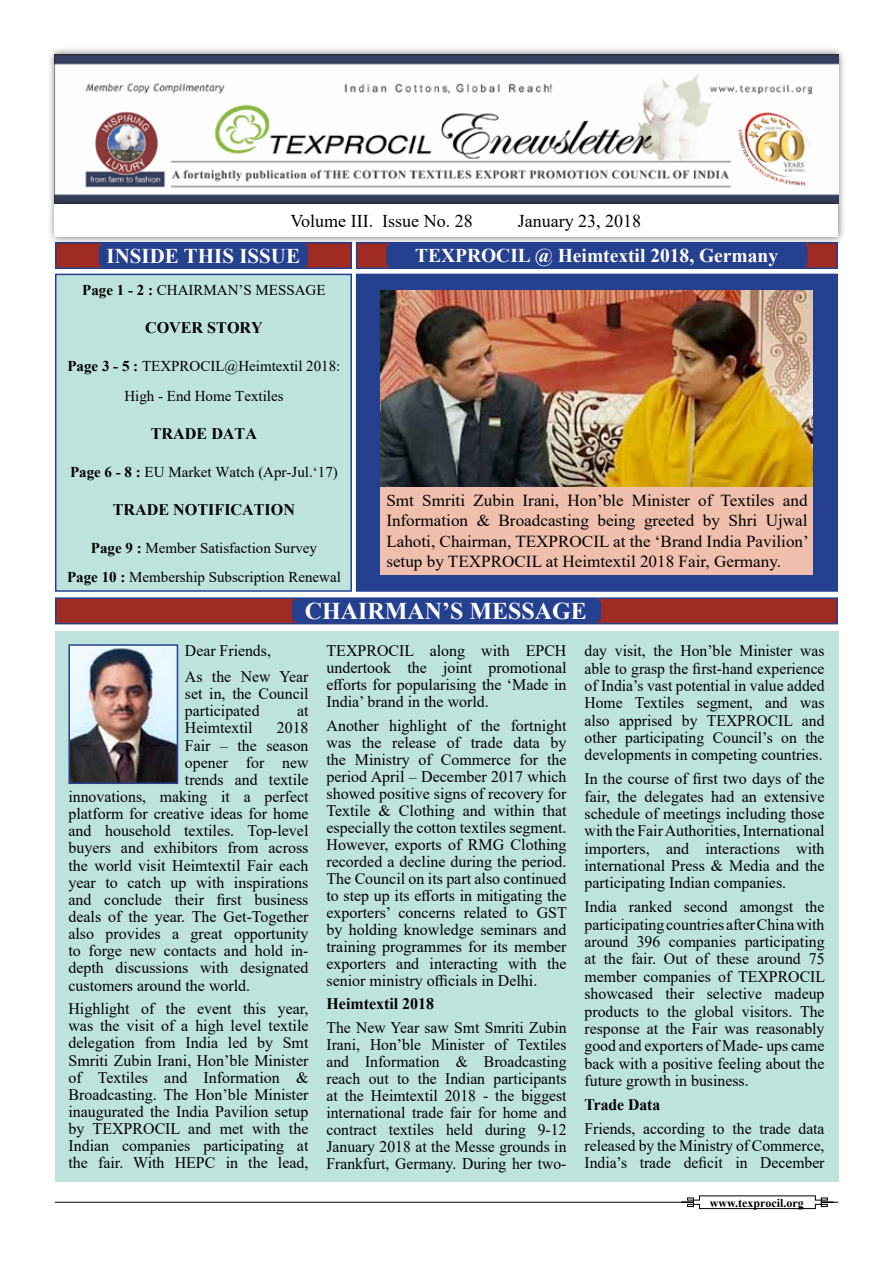
<style>
.page{position:relative;width:893px;height:1263px;background:#fff}
.page>*{position:absolute;margin:0;border:0;box-sizing:border-box;transform-origin:0 0}
.t1{font:700 24px "Times New Roman";color:#fff}
.t2{font:700 21px "Times New Roman";color:#fff}
.t3{font:700 19.5px "Times New Roman";color:#fff}
.t4{font:18px "Times New Roman";color:#000}
.t5{font:16.8px/20.7px "Times New Roman";color:#000;text-align:justify}
.t6{font:16.2px/17px "Times New Roman";color:#000;text-align:justify}
.t7{font:700 16.2px "Times New Roman";color:#000}
.t8{font:15px/29.4px "Times New Roman";color:#000;text-align:center}
.t9{font:700 12px "Times New Roman";color:#000}
.s1{font-weight:700}
</style>
<div class="page">
<hr style="left:55px;top:1202px;width:783px;height:1px;background:#000">
<svg style="left:681px;top:1195px;width:153px;height:14px"></svg>
<div style="left:356px;top:274px;width:482px;height:318px;background:#25408f;border:2px solid #25408f"></div>
<div style="left:356px;top:242px;width:482px;height:27px;background:#a02b22;border:2px solid #25408f"></div>
<div style="left:55px;top:242px;width:297px;height:27px;background:#a02b22;border:2px solid #25408f"></div>
<div style="left:55px;top:597px;width:783px;height:27px;background:#a02b22;border:2px solid #25408f"></div>
<div style="left:55px;top:274px;width:297px;height:318px;background:#bde3dc;border:2px solid #25408f"></div>
<div style="left:55px;top:631px;width:783px;height:551px;background:#bde3dc"></div>
<div style="left:47px;top:46px;width:799px;height:166px;background:#000;opacity:.6"></div>
<img style="left:55px;top:54px;width:783px;height:142px">
<div style="left:47px;top:196px;width:799px;height:49px;background:#000;opacity:.6"></div>
<div style="left:55px;top:204px;width:783px;height:33px;background:#fff"></div>
<div style="left:292px;top:598px;width:309px;height:25px;background:#25408f;border-radius:7px"></div>
<div style="left:99px;top:243px;width:209px;height:25px;background:#25408f;border-radius:7px"></div>
<img style="left:71px;top:647px;width:104px;height:134px">
<div style="left:68px;top:644px;width:110px;height:140px;border:2px solid #25408f"></div>
<img style="left:381px;top:291px;width:432px;height:196px">
<div style="left:386px;top:243px;width:422px;height:25px;background:#25408f;border-radius:7px"></div>
<div style="left:381px;top:487px;width:432px;height:88px;background:#efbeac"></div>
<p class="t4" style="left:291px;top:208px;width:184px">Volume III. Issue No. 28</p>
<p class="t4" style="left:518px;top:208px;width:125px">January 23, 2018</p>
<p class="t2" style="left:107px;top:240px;width:195px">INSIDE THIS ISSUE</p>
<p class="t3" style="left:415px;top:241px;width:365px">TEXPROCIL @ Heimtextil 2018, Germany</p>
<p class="t8" style="left:82px;top:275px;width:245px"><span class="s1">Page 1 - 2 :</span> CHAIRMAN’S MESSAGE</p>
<p class="t7" style="left:145px;top:316px;width:119px">COVER STORY</p>
<p class="t8" style="left:67px;top:351px;width:274px"><span class="s1">Page 3 - 5 :</span> TEXPROCIL@Heimtextil 2018:<br>High - End Home Textiles</p>
<p class="t7" style="left:151px;top:421px;width:108px">TRADE DATA</p>
<p class="t8" style="left:70px;top:456px;width:269px"><span class="s1">Page 6 - 8 :</span> EU Market Watch (Apr-Jul.‘17)</p>
<p class="t7" style="left:113px;top:497px;width:184px">TRADE NOTIFICATION</p>
<p class="t8" style="left:67px;top:532px;width:275px"><span class="s1">Page 9 :</span> Member Satisfaction Survey<br><span class="s1">Page 10 :</span> Membership Subscription Renewal</p>
<h1 class="t1" style="left:305px;top:593px;width:283px">CHAIRMAN’S MESSAGE</h1>
<p class="t5" style="left:386px;top:489px;width:424px">Smt Smriti Zubin Irani, Hon’ble Minister of Textiles and Information &amp; Broadcasting being greeted by Shri Ujwal Lahoti, Chairman, TEXPROCIL at the ‘Brand India Pavilion’ setup by TEXPROCIL at Heimtextil 2018 Fair, Germany.</p>
<p class="t6" style="left:185px;top:637px;width:125px;line-height:25.8px">Dear Friends,<br>As the New Year</p>
<p class="t6" style="left:185px;top:685px;width:125px">set in, the Council participated</p>
<p class="t6" style="left:297px;top:702px;width:13px">at</p>
<p class="t6" style="left:185px;top:719px;width:69px">Heimtextil</p>
<p class="t6" style="left:277px;top:719px;width:33px">2018</p>
<p class="t6" style="left:185px;top:736px;width:125px">Fair – the season</p>
<p class="t6" style="left:185px;top:753px;width:125px">opener for new</p>
<p class="t6" style="left:185px;top:770px;width:125px">trends and textile</p>
<p class="t6" style="left:68px;top:787px;width:242px">innovations, making it a perfect</p>
<p class="t6" style="left:68px;top:805px;width:242px">platform for creative ideas for home</p>
<p class="t6" style="left:68px;top:822px;width:242px">and household textiles. Top-level</p>
<p class="t6" style="left:68px;top:839px;width:241px">buyers and exhibitors from across</p>
<p class="t6" style="left:68px;top:856px;width:241px">the world visit Heimtextil Fair each</p>
<p class="t6" style="left:68px;top:873px;width:241px">year to catch up with inspirations</p>
<p class="t6" style="left:68px;top:890px;width:242px">and conclude their first business</p>
<p class="t6" style="left:68px;top:907px;width:242px">deals of the year. The Get-Together</p>
<p class="t6" style="left:68px;top:925px;width:242px">also provides a great opportunity</p>
<p class="t6" style="left:68px;top:942px;width:242px">to forge new contacts and hold in-</p>
<p class="t6" style="left:68px;top:959px;width:242px">depth discussions with designated</p>
<p class="t6" style="left:68px;top:976px;width:183px">customers around the world.</p>
<p class="t6" style="left:68px;top:1000px;width:242px">Highlight of the event this year, was the visit of a high level textile delegation from India led by Smt Smriti Zubin Irani, Hon’ble Minister of Textiles and Information &amp; Broadcasting. The Hon’ble Minister inaugurated the India Pavilion setup by TEXPROCIL and met with the Indian companies participating at the fair. With HEPC in the lead,</p>
<p class="t6" style="left:326px;top:642px;width:242px">TEXPROCIL along with EPCH undertook the joint promotional efforts for popularising the ‘Made in India’ brand in the world.</p>
<p class="t6" style="left:326px;top:716px;width:242px">Another highlight of the fortnight was the release of trade data by the Ministry of Commerce for the period April – December 2017 which showed positive signs of recovery for Textile &amp; Clothing and within that especially the cotton textiles segment.<br>However, exports of RMG Clothing recorded a decline during the period.<br>The Council on its part also continued to step up its efforts in mitigating the exporters’ concerns related to GST by holding knowledge seminars and training programmes for its member exporters and interacting with the senior ministry officials in Delhi.</p>
<p class="t7" style="left:326px;top:992px;width:109px">Heimtextil 2018</p>
<p class="t6" style="left:326px;top:1018px;width:242px">The New Year saw Smt Smriti Zubin Irani, Hon’ble Minister of Textiles and Information &amp; Broadcasting reach out to the Indian participants at the Heimtextil 2018 - the biggest international trade fair for home and contract textiles held during 9-12<br>January 2018 at the Messe grounds in Frankfurt, Germany. During her two-</p>
<p class="t6" style="left:584px;top:641px;width:242px;line-height:17.4px">day visit, the Hon’ble Minister was able to grasp the first-hand experience of India’s vast potential in value added Home Textiles segment, and was also apprised by TEXPROCIL and other participating Council’s on the developments in competing countries.</p>
<p class="t6" style="left:584px;top:770px;width:242px;line-height:17.4px">In the course of first two days of the fair, the delegates had an extensive schedule of meetings including those with the Fair Authorities, International importers, and interactions with international Press &amp; Media and the participating Indian companies.</p>
<p class="t6" style="left:584px;top:898px;width:242px;line-height:17.4px">India ranked second amongst the participating countries after China with around 396 companies participating at the fair. Out of these around 75 member companies of TEXPROCIL showcased their selective madeup products to the global visitors. The response at the Fair was reasonably good and exporters of Made- ups came back with a positive feeling about the future growth in business.</p>
<p class="t7" style="left:584px;top:1093px;width:77px">Trade Data</p>
<p class="t6" style="left:584px;top:1119px;width:242px;line-height:17.4px">Friends, according to the trade data released by the Ministry of Commerce, India’s trade deficit in December</p>
<p class="t9" style="left:710px;top:1194px;width:95px">www.texprocil.org</p>
</div>
